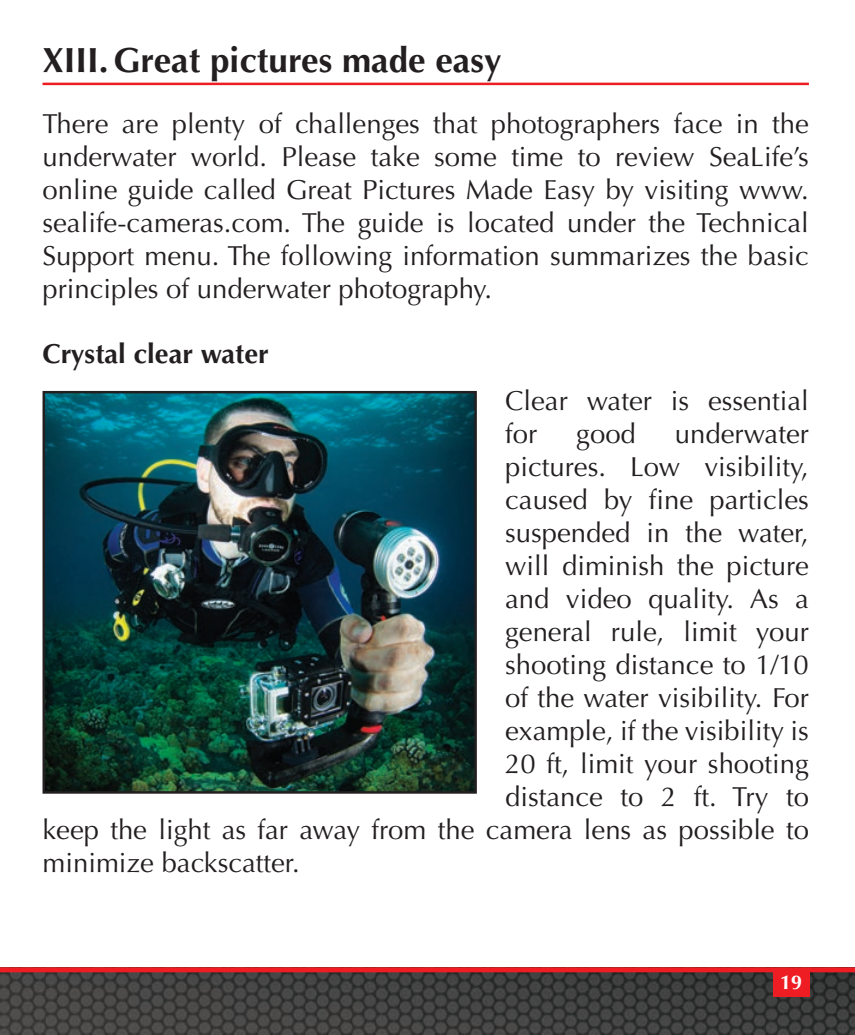
<style>
.page{position:relative;width:855px;height:1035px;background:#fff}
.page>*{position:absolute;margin:0;border:0;box-sizing:border-box;transform-origin:0 0}
.t1{font:700 35px "Optima";color:#231f20}
.t2{font:27.5px/33px "Optima";color:#231f20;text-align:justify}
.t3{font:700 27.5px "Optima";color:#231f20}
.t4{font:700 20px "Optima";color:#fff}
</style>
<div class="page">
<img style="left:46px;top:394px;width:428px;height:397px">
<div style="left:43px;top:391px;width:434px;height:403px;border:2px solid #231f20"></div>
<img style="left:0;top:972px;width:855px;height:63px">
<div style="left:0;top:967px;width:855px;height:5px;background:#ee1d23"></div>
<div style="left:773px;top:969px;width:36px;height:28px;background:#ee1d23"></div>
<hr style="left:43px;top:83px;width:766px;height:2px;background:#ee1d23">
<p class="t1" style="left:43px;top:40px;width:460px">XIII. Great pictures made easy</p>
<p class="t2" style="left:43px;top:108px;width:768px">There are plenty of challenges that photographers face in the underwater world. Please take some time to review SeaLife’s online guide called Great Pictures Made Easy by visiting www. sealife-cameras.com. The guide is located under the Technical Support menu. The following information summarizes the basic principles of underwater photography.</p>
<p class="t3" style="left:43px;top:338px;width:228px">Crystal clear water</p>
<p class="t2" style="left:505px;top:385px;width:305px">Clear water is essential for</p>
<p class="t2" style="left:576px;top:418px;width:61px">good</p>
<p class="t2" style="left:675px;top:418px;width:135px">underwater</p>
<p class="t2" style="left:505px;top:451px;width:305px">pictures. Low visibility,</p>
<p class="t2" style="left:505px;top:484px;width:305px">caused by fine particles</p>
<p class="t2" style="left:505px;top:517px;width:305px">suspended in the water,</p>
<p class="t2" style="left:505px;top:550px;width:305px">will diminish the picture</p>
<p class="t2" style="left:505px;top:583px;width:305px">and video quality. As a</p>
<p class="t2" style="left:505px;top:616px;width:305px">general rule, limit your</p>
<p class="t2" style="left:505px;top:649px;width:305px">shooting distance to 1/10</p>
<p class="t2" style="left:505px;top:682px;width:305px">of the water visibility. For</p>
<p class="t2" style="left:505px;top:715px;width:305px">example, if the visibility is</p>
<p class="t2" style="left:505px;top:748px;width:305px">20 ft, limit your shooting</p>
<p class="t2" style="left:505px;top:781px;width:305px">distance to 2 ft. Try to</p>
<p class="t2" style="left:43px;top:814px;width:768px">keep the light as far away from the camera lens as possible to</p>
<p class="t2" style="left:43px;top:847px;width:259px">minimize backscatter.</p>
<p class="t4" style="left:780px;top:971px;width:24px">19</p>
</div>
